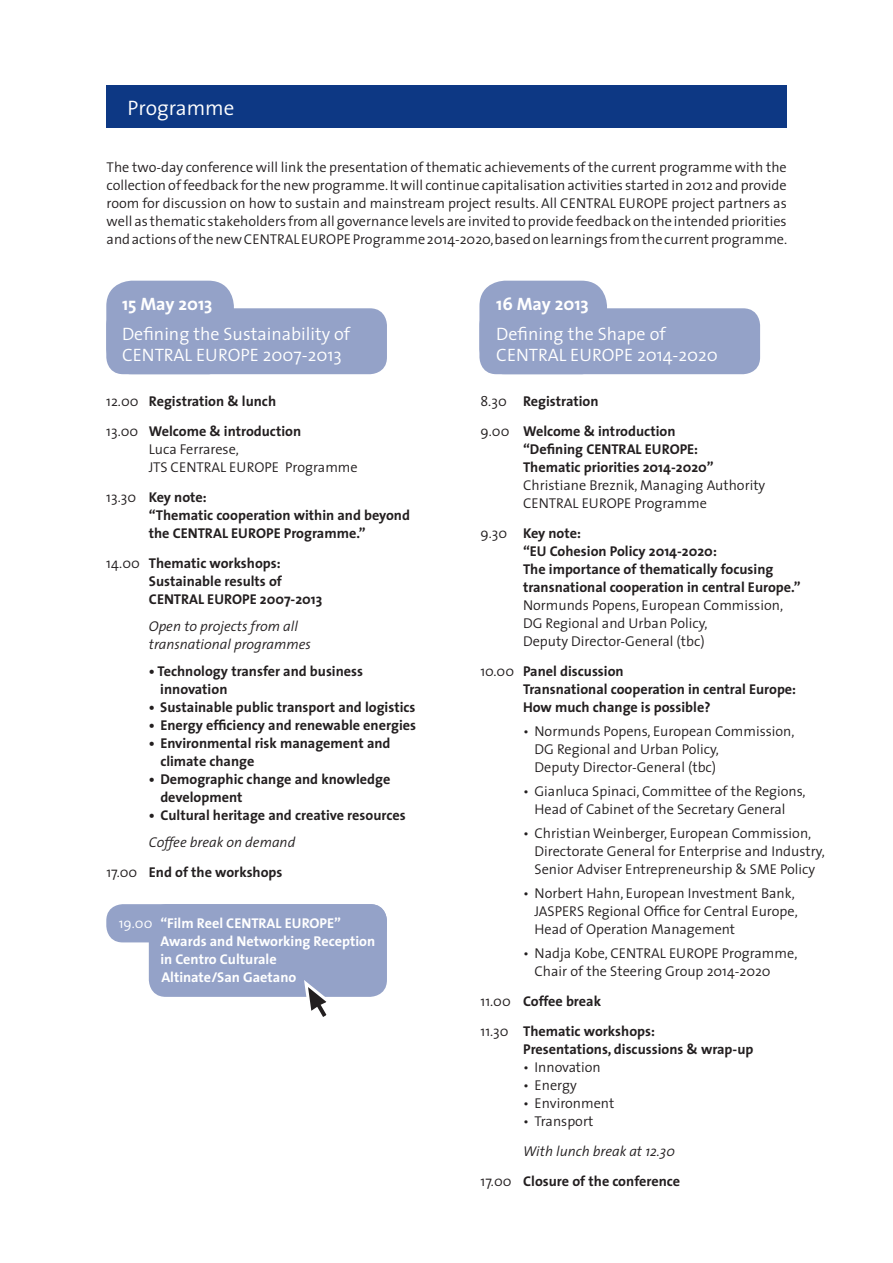
<style>
.page{position:relative;width:893px;height:1263px;background:#fff}
.page>*{position:absolute;margin:0;border:0;box-sizing:border-box;transform-origin:0 0}
.t1{font:300 21px "The Sans";color:#fff}
.t2{font:300 18px/21px "The Sans";color:#fff}
.t3{font:700 18px "The Sans";color:#fff}
.t4{font:300 14.25px/18px "The Sans";color:#231f20}
.t5{font:700 14.25px/18px "The Sans";color:#231f20}
.t6{font:700 14.25px/18px "The Sans";color:#fff}
.t7{font:italic 300 14.25px/18px "The Sans";color:#231f20}
.s1{font-weight:300}
.s2{font-style:normal}
.s3{font-weight:700;font-style:normal}
.s4{font-weight:300;font-style:italic}
</style>
<div class="page">
<div style="left:149px;top:904px;width:238px;height:93px;background:#94a2c8;border-radius:17px"></div>
<div style="left:106px;top:904px;width:281px;height:38px;background:#94a2c8;border-radius:16px"></div>
<div style="left:479px;top:308px;width:281px;height:66px;background:#94a2c8;border-radius:17px"></div>
<div style="left:479px;top:281px;width:128px;height:93px;background:#94a2c8;border-radius:26px"></div>
<div style="left:106px;top:308px;width:281px;height:66px;background:#94a2c8;border-radius:17px"></div>
<div style="left:106px;top:281px;width:128px;height:93px;background:#94a2c8;border-radius:26px"></div>
<div style="left:106px;top:85px;width:681px;height:43px;background:#0d3884"></div>
<svg style="left:302px;top:980px;width:33px;height:37px"></svg>
<h1 class="t1" style="left:128px;top:90px;width:108px">Programme</h1>
<p class="t4" style="left:107px;top:158px;width:682px;text-align:justify">The two-day conference will link the presentation of thematic achievements of the current programme with the collection of feedback for the new programme. It will continue capitalisation activities started in 2012 and provide room for discussion on how to sustain and mainstream project results. All CENTRAL EUROPE project partners as well as thematic stakeholders from all governance levels are invited to provide feedback on the intended priorities and actions of the new CENTRAL EUROPE Programme 2014-2020, based on learnings from the current programme.</p>
<p class="t3" style="left:122px;top:288px;width:92px">15 May 2013</p>
<p class="t2" style="left:122px;top:322px;width:230px">Defining the Sustainability of<br>CENTRAL EUROPE 2007-2013</p>
<p class="t5" style="left:106px;top:385px;width:197px;line-height:30px"><span class="s1">12.00</span> Registration &amp; lunch<br><span class="s1">13.00</span> Welcome &amp; introduction</p>
<p class="t4" style="left:149px;top:439px;width:210px">Luca Ferrarese,<br>JTS CENTRAL EUROPE Programme</p>
<p class="t5" style="left:149px;top:487px;width:263px;text-indent:-43px"><span class="s1">13.30</span> Key note:<br>“Thematic cooperation within and beyond the CENTRAL EUROPE Programme.”</p>
<p class="t5" style="left:149px;top:553px;width:175px;text-indent:-43px"><span class="s1">14.00</span> Thematic workshops:<br>Sustainable results of<br>CENTRAL EUROPE 2007-2013</p>
<p class="t7" style="left:149px;top:616px;width:164px">Open to projects from all transnational programmes</p>
<p class="t5" style="left:160px;top:661px;width:204px;text-indent:-11px">• Technology transfer and business innovation</p>
<p class="t5" style="left:149px;top:697px;width:268px">• Sustainable public transport and logistics</p>
<p class="t5" style="left:149px;top:715px;width:269px">• Energy efficiency and renewable energies</p>
<p class="t5" style="left:160px;top:733px;width:232px;text-indent:-11px">• Environmental risk management and climate change</p>
<p class="t5" style="left:160px;top:769px;width:231px;text-indent:-11px">• Demographic change and knowledge development</p>
<p class="t5" style="left:149px;top:805px;width:258px">• Cultural heritage and creative resources</p>
<p class="t7" style="left:106px;top:826px;width:190px;line-height:30px;text-indent:43px">Coffee break on demand<br><span class="s2">17.00</span> <span class="s3">End of the workshops</span></p>
<p class="t6" style="left:160px;top:913px;width:216px;text-indent:-42px"><span class="s1">19.00</span> “Film Reel CENTRAL EUROPE”<br>Awards and Networking Reception in Centro Culturale<br>Altinate/San Gaetano</p>
<p class="t3" style="left:496px;top:288px;width:94px">16 May 2013</p>
<p class="t2" style="left:496px;top:322px;width:223px">Defining the Shape of<br>CENTRAL EUROPE 2014-2020</p>
<p class="t5" style="left:480px;top:385px;width:197px;line-height:30px"><span class="s1">8.30</span> Registration<br><span class="s1">9.00</span> Welcome &amp; introduction</p>
<p class="t5" style="left:523px;top:439px;width:192px">“Defining CENTRAL EUROPE:<br>Thematic priorities 2014-2020”</p>
<p class="t4" style="left:523px;top:475px;width:244px">Christiane Breznik, Managing Authority<br>CENTRAL EUROPE Programme</p>
<p class="t5" style="left:523px;top:523px;width:279px;text-indent:-43px"><span class="s1">9.30</span> Key note:<br>“EU Cohesion Policy 2014-2020:<br>The importance of thematically focusing transnational cooperation in central Europe.”</p>
<p class="t4" style="left:523px;top:595px;width:262px">Normunds Popens, European Commission,<br>DG Regional and Urban Policy,<br>Deputy Director-General (tbc)</p>
<p class="t5" style="left:523px;top:661px;width:275px;text-indent:-43px"><span class="s1">10.00</span> Panel discussion<br>Transnational cooperation in central Europe:<br>How much change is possible?</p>
<p class="t4" style="left:534px;top:721px;width:262px;text-indent:-11px">• Normunds Popens, European Commission,<br>DG Regional and Urban Policy,<br>Deputy Director-General (tbc)</p>
<p class="t4" style="left:534px;top:781px;width:273px;text-indent:-11px">• Gianluca Spinaci, Committee of the Regions,<br>Head of Cabinet of the Secretary General</p>
<p class="t4" style="left:535px;top:823px;width:292px;text-indent:-11px">• Christian Weinberger, European Commission,<br>Directorate General for Enterprise and Industry,<br>Senior Adviser Entrepreneurship &amp; SME Policy</p>
<p class="t4" style="left:535px;top:883px;width:265px;text-indent:-11px">• Norbert Hahn, European Investment Bank,<br>JASPERS Regional Office for Central Europe,<br>Head of Operation Management</p>
<p class="t4" style="left:535px;top:943px;width:264px;text-indent:-11px">• Nadja Kobe, CENTRAL EUROPE Programme,<br>Chair of the Steering Group 2014-2020</p>
<p class="t5" style="left:481px;top:985px;width:176px;line-height:30px"><span class="s1">11.00</span> Coffee break<br><span class="s1">11.30</span> Thematic workshops:</p>
<p class="t5" style="left:523px;top:1039px;width:232px">Presentations, discussions &amp; wrap-up</p>
<p class="t4" style="left:523px;top:1057px;width:79px">• Innovation</p>
<p class="t4" style="left:523px;top:1075px;width:55px">• Energy</p>
<p class="t4" style="left:523px;top:1093px;width:93px">• Environment</p>
<p class="t4" style="left:523px;top:1111px;width:72px">• Transport</p>
<p class="t5" style="left:481px;top:1135px;width:201px;line-height:30px;text-indent:43px"><span class="s4">With lunch break at 12.30<br></span><span class="s1">17.00</span> Closure of the conference</p>
</div>
